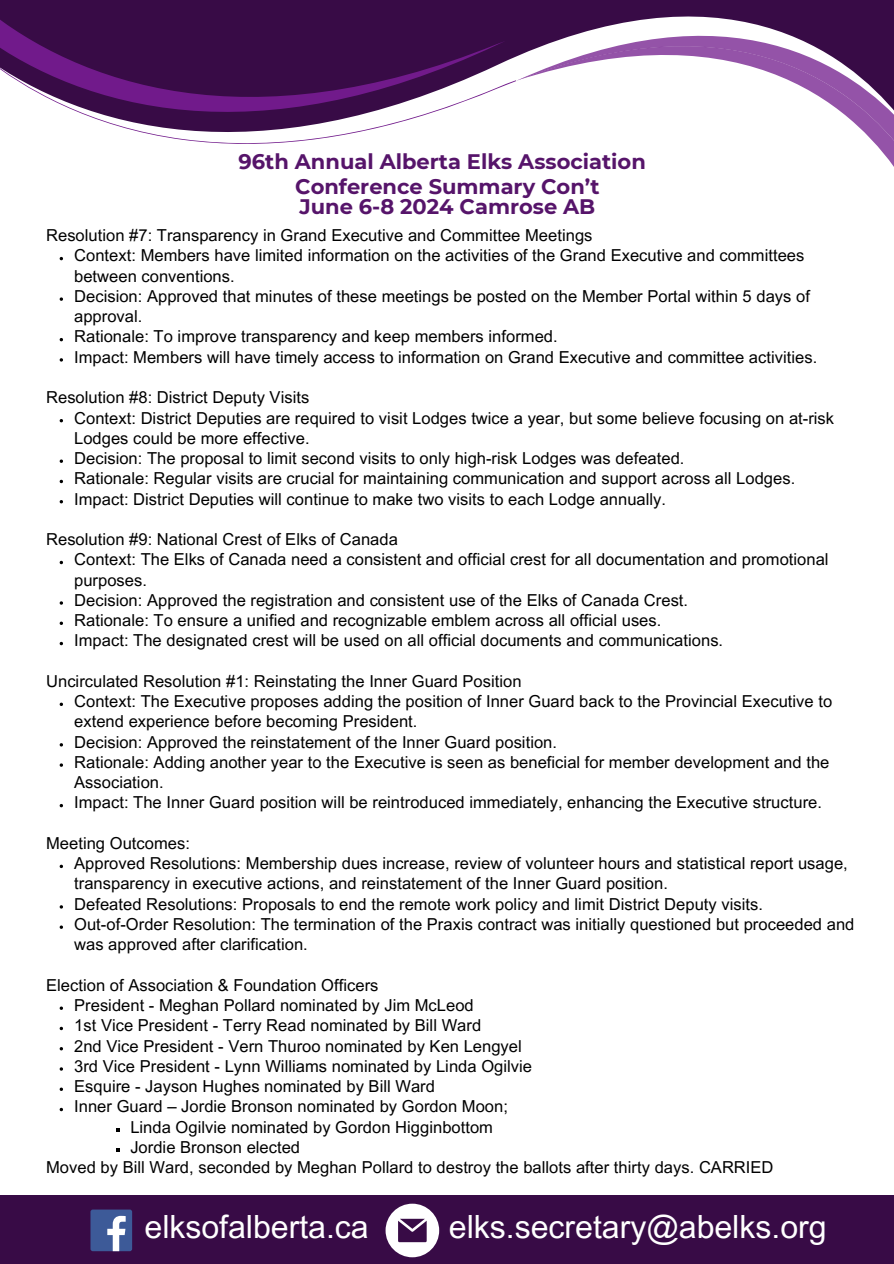
<style>
.page{position:relative;width:894px;height:1264px;background:#fff}
.page>*{position:absolute;margin:0;border:0;box-sizing:border-box;transform-origin:0 0}
.t1{font:31.95px "Arial MT Pro";color:#fff}
.t2{font:700 21px/20.2px "Montserrat";color:#56146a}
.t3{font:16.5px/20.2px "Arial MT Pro";letter-spacing:.005em;color:#000}
</style>
<div class="page">
<div style="left:0;top:1195px;width:893px;height:68px;background:#380b46"></div>
<div style="left:90px;top:1209px;width:42px;height:42px;background:#3d5a98;border-radius:2px"></div>
<svg style="left:107px;top:1215px;width:19px;height:36px"></svg>
<svg style="left:385px;top:1203px;width:54px;height:54px"></svg>
<svg style="left:0;top:0;width:893px;height:57px;background:#552f61"></svg>
<svg style="left:0;top:8px;width:505px;height:136px;fill:#380b46"></svg>
<svg style="left:516px;top:35px;width:377px;height:120px"></svg>
<svg style="left:60px;top:297px;width:3px;height:4px"></svg>
<svg style="left:60px;top:459px;width:3px;height:4px"></svg>
<svg style="left:60px;top:621px;width:3px;height:4px"></svg>
<svg style="left:60px;top:702px;width:3px;height:4px"></svg>
<h2 class="t2" style="left:238px;top:151px;width:409px">96th Annual Alberta Elks Association</h2>
<h2 class="t2" style="left:295px;top:176px;width:305px">Conference Summary Con’t<br>June 6-8 2024 Camrose AB</h2>
<p class="t3" style="left:46px;top:227px;width:547px">Resolution #7: Transparency in Grand Executive and Committee Meetings</p>
<p class="t3" style="left:74px;top:247px;width:731px">Context: Members have limited information on the activities of the Grand Executive and committees between conventions.</p>
<p class="t3" style="left:74px;top:288px;width:737px">Decision: Approved that minutes of these meetings be posted on the Member Portal within 5 days of approval.</p>
<p class="t3" style="left:74px;top:328px;width:485px">Rationale: To improve transparency and keep members informed.</p>
<p class="t3" style="left:74px;top:349px;width:744px">Impact: Members will have timely access to information on Grand Executive and committee activities.</p>
<p class="t3" style="left:46px;top:389px;width:264px">Resolution #8: District Deputy Visits</p>
<p class="t3" style="left:74px;top:409px;width:761px">Context: District Deputies are required to visit Lodges twice a year, but some believe focusing on at-risk<br>Lodges could be more effective.</p>
<p class="t3" style="left:74px;top:450px;width:611px">Decision: The proposal to limit second visits to only high-risk Lodges was defeated.</p>
<p class="t3" style="left:74px;top:470px;width:722px">Rationale: Regular visits are crucial for maintaining communication and support across all Lodges.</p>
<p class="t3" style="left:74px;top:490px;width:593px">Impact: District Deputies will continue to make two visits to each Lodge annually.</p>
<p class="t3" style="left:46px;top:531px;width:353px">Resolution #9: National Crest of Elks of Canada</p>
<p class="t3" style="left:74px;top:551px;width:755px">Context: The Elks of Canada need a consistent and official crest for all documentation and promotional purposes.</p>
<p class="t3" style="left:74px;top:592px;width:615px">Decision: Approved the registration and consistent use of the Elks of Canada Crest.</p>
<p class="t3" style="left:74px;top:612px;width:588px">Rationale: To ensure a unified and recognizable emblem across all official uses.</p>
<p class="t3" style="left:74px;top:632px;width:650px">Impact: The designated crest will be used on all official documents and communications.</p>
<p class="t3" style="left:46px;top:673px;width:477px">Uncirculated Resolution #1: Reinstating the Inner Guard Position</p>
<p class="t3" style="left:74px;top:693px;width:759px">Context: The Executive proposes adding the position of Inner Guard back to the Provincial Executive to extend experience before becoming President.</p>
<p class="t3" style="left:74px;top:733px;width:484px">Decision: Approved the reinstatement of the Inner Guard position.</p>
<p class="t3" style="left:74px;top:754px;width:756px">Rationale: Adding another year to the Executive is seen as beneficial for member development and the<br>Association.</p>
<p class="t3" style="left:74px;top:794px;width:749px">Impact: The Inner Guard position will be reintroduced immediately, enhancing the Executive structure.</p>
<p class="t3" style="left:46px;top:835px;width:145px">Meeting Outcomes:</p>
<p class="t3" style="left:74px;top:855px;width:774px">Approved Resolutions: Membership dues increase, review of volunteer hours and statistical report usage, transparency in executive actions, and reinstatement of the Inner Guard position.</p>
<p class="t3" style="left:74px;top:895px;width:690px">Defeated Resolutions: Proposals to end the remote work policy and limit District Deputy visits.</p>
<p class="t3" style="left:74px;top:916px;width:781px">Out-of-Order Resolution: The termination of the Praxis contract was initially questioned but proceeded and was approved after clarification.</p>
<p class="t3" style="left:46px;top:976px;width:334px">Election of Association &amp; Foundation Officers</p>
<p class="t3" style="left:74px;top:997px;width:401px">President - Meghan Pollard nominated by Jim McLeod</p>
<p class="t3" style="left:74px;top:1017px;width:408px">1st Vice President - Terry Read nominated by Bill Ward</p>
<p class="t3" style="left:74px;top:1037px;width:449px">2nd Vice President - Vern Thuroo nominated by Ken Lengyel</p>
<p class="t3" style="left:74px;top:1057px;width:459px">3rd Vice President - Lynn Williams nominated by Linda Ogilvie</p>
<p class="t3" style="left:74px;top:1078px;width:362px">Esquire - Jayson Hughes nominated by Bill Ward</p>
<p class="t3" style="left:74px;top:1098px;width:435px">Inner Guard – Jordie Bronson nominated by Gordon Moon;</p>
<p class="t3" style="left:130px;top:1118px;width:364px">Linda Ogilvie nominated by Gordon Higginbottom</p>
<p class="t3" style="left:130px;top:1138px;width:171px">Jordie Bronson elected</p>
<p class="t3" style="left:46px;top:1159px;width:728px">Moved by Bill Ward, seconded by Meghan Pollard to destroy the ballots after thirty days. CARRIED</p>
<p class="t1" style="left:144px;top:1214px;width:226px">elksofalberta.ca</p>
<p class="t1" style="left:449px;top:1214px;width:379px">elks.secretary@abelks.org</p>
</div>
